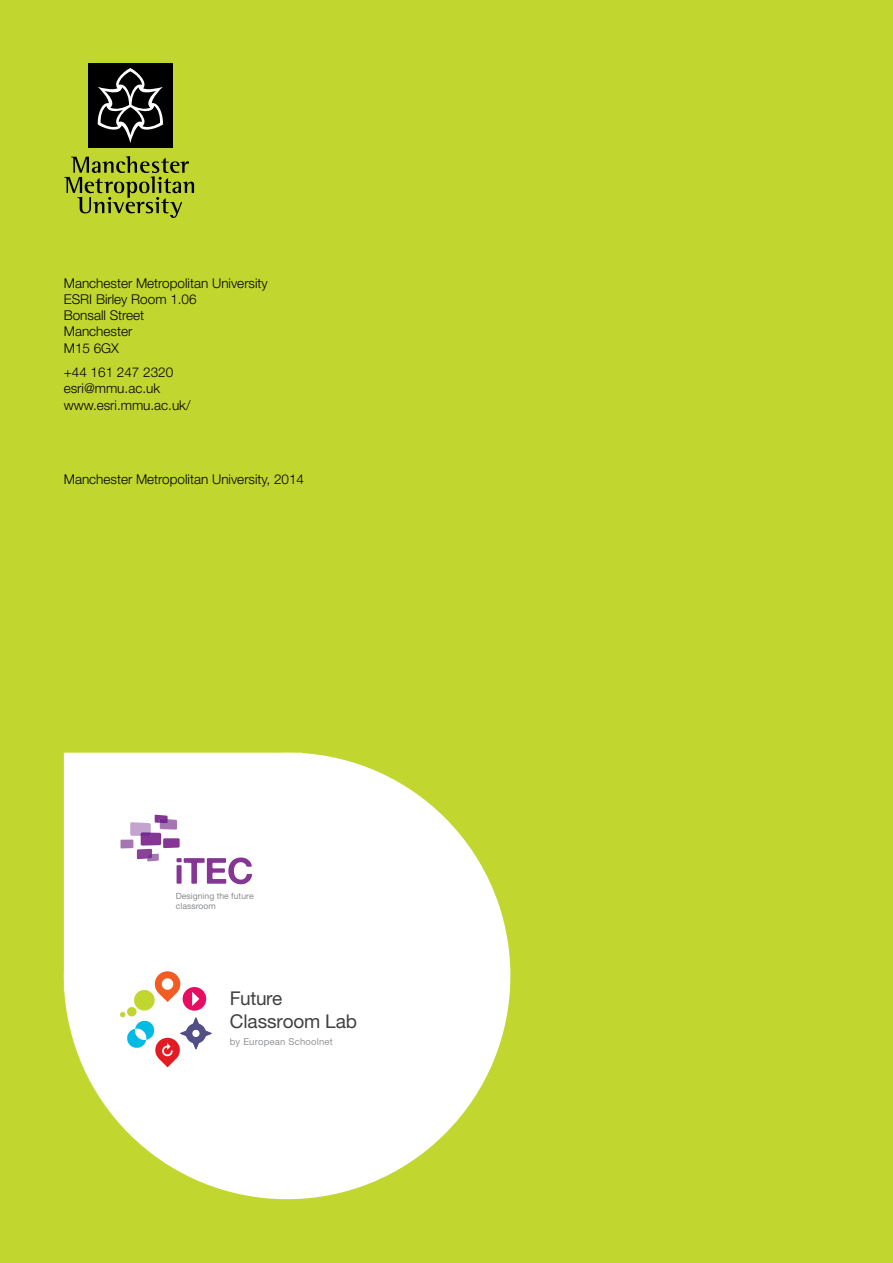
<style>
.page{position:relative;width:893px;height:1263px;background:#c1d72f}
.page>*{position:absolute;margin:0;border:0;box-sizing:border-box;transform-origin:0 0}
.t1{font:19.05px/22.8px "Helvetica Neue";letter-spacing:-.005em;color:#414042}
.t2{font:300 13.5px/16.2px "Helvetica Neue";color:#000}
.t3{font:9.45px "Helvetica Neue";letter-spacing:.02em;color:#939598}
.t4{font:8.7px/10.4px "Alte Haas Grotesk";color:#888a8d}
</style>
<div class="page">
<div style="left:88px;top:63px;width:85px;height:85px;background:#000"></div>
<svg style="left:64px;top:156px;width:130px;height:62px"></svg>
<svg style="left:97px;top:68px;width:67px;height:75px"></svg>
<svg style="left:64px;top:752px;width:447px;height:448px;fill:#fff"></svg>
<svg style="left:120px;top:971px;width:92px;height:96px;background:#e6d4d1"></svg>
<svg style="left:105px;top:791px;width:220px;height:126px;background:#f6f1f7"></svg>
<p class="t2" style="left:64px;top:274px;width:206px">Manchester Metropolitan University<br>ESRI Birley Room 1.06<br>Bonsall Street<br>Manchester<br>M15 6GX</p>
<p class="t2" style="left:64px;top:364px;width:128px">+44 161 247 2320 esri@mmu.ac.uk www.esri.mmu.ac.uk/</p>
<p class="t2" style="left:64px;top:471px;width:242px">Manchester Metropolitan University, 2014</p>
<p class="t4" style="left:176px;top:890px;width:79px">Designing the future classroom</p>
<h1 class="t1" style="left:230px;top:986px;width:129px">Future<br>Classroom Lab</h1>
<p class="t3" style="left:230px;top:1036px;width:104px">by European Schoolnet</p>
</div>
